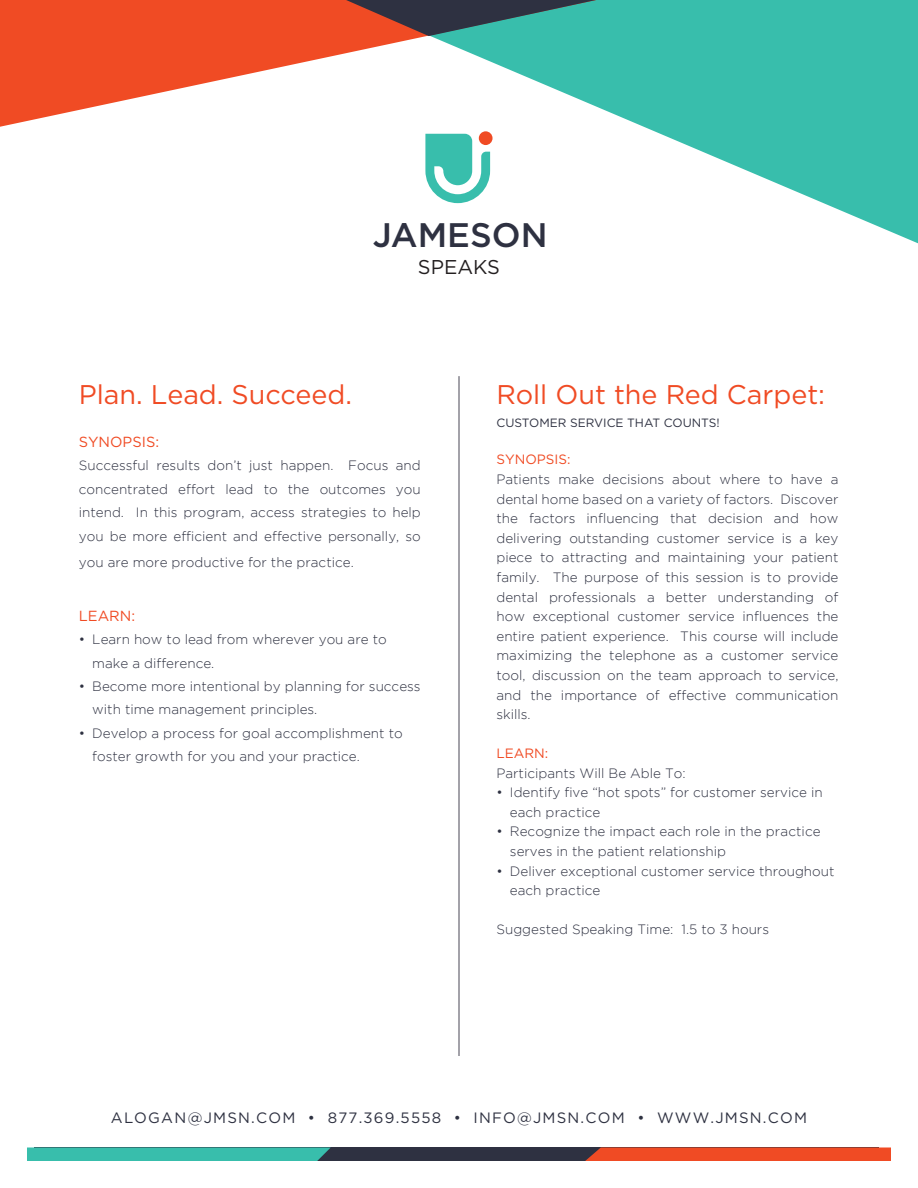
<style>
.page{position:relative;width:918px;height:1188px;background:#fff}
.page>*{position:absolute;margin:0;border:0;box-sizing:border-box;transform-origin:0 0}
.t1{font:500 34.05px "Gotham";color:#2e3141}
.t2{font:27px "Gotham";color:#f04b24}
.t3{font:19.95px "Gotham";color:#231f20}
.t4{font:15px "Gotham";letter-spacing:.08em;color:#2e3141}
.t5{font:14.7px "Gotham";color:#f04b24}
.t6{font:300 13.5px/19.6px "Gotham";color:#2e3141}
.t7{font:13.5px "Gotham";color:#f04b24}
.t8{font:12px "Gotham";color:#2e3141}
</style>
<div class="page">
<svg style="left:425px;top:0;width:493px;height:243px;fill:#38beac"></svg>
<svg style="left:0;top:0;width:596px;height:127px"></svg>
<svg style="left:425px;top:134px;width:65px;height:69px"></svg>
<div style="left:479px;top:131px;width:14px;height:14px;background:#f04b24;border-radius:7px"></div>
<div style="left:34px;top:1148px;width:844px;height:13px;background:#2e3141"></div>
<div style="left:585px;top:1148px;width:306px;height:13px;background:#f04b24"></div>
<div style="left:27px;top:1148px;width:303px;height:13px;background:#38beac"></div>
<svg style="left:346px;top:0;width:250px;height:36px;background:#52635f"></svg>
<hr style="left:459px;top:376px;width:1px;height:680px;background:#494755">
<h1 class="t1" style="left:373px;top:213px;width:176px">JAMESON</h1>
<h3 class="t3" style="left:418px;top:256px;width:84px">SPEAKS</h3>
<h2 class="t2" style="left:79px;top:379px;width:275px">Plan. Lead. Succeed.</h2>
<p class="t5" style="left:79px;top:434px;width:82px">SYNOPSIS:</p>
<p class="t6" style="left:79px;top:454px;width:344px;line-height:23.5px;text-align:justify">Successful results don’t just happen. Focus and concentrated effort lead to the outcomes you intend. In this program, access strategies to help you be more efficient and effective personally, so</p>
<p class="t6" style="left:79px;top:553px;width:277px">you are more productive for the practice.</p>
<p class="t5" style="left:79px;top:607px;width:58px">LEARN:</p>
<p class="t6" style="left:92px;top:627px;width:296px;line-height:23.5px;text-indent:-14px">• Learn how to lead from wherever you are to make a difference.</p>
<p class="t6" style="left:92px;top:674px;width:330px;line-height:23.5px;text-indent:-14px">• Become more intentional by planning for success with time management principles.</p>
<p class="t6" style="left:92px;top:721px;width:312px;line-height:23.5px;text-indent:-14px">• Develop a process for goal accomplishment to foster growth for you and your practice.</p>
<h2 class="t2" style="left:496px;top:379px;width:330px">Roll Out the Red Carpet:</h2>
<p class="t8" style="left:496px;top:416px;width:225px">CUSTOMER SERVICE THAT COUNTS!</p>
<p class="t7" style="left:496px;top:452px;width:76px">SYNOPSIS:</p>
<p class="t6" style="left:496px;top:469px;width:344px;text-align:justify">Patients make decisions about where to have a dental home based on a variety of factors. Discover the factors influencing that decision and how delivering outstanding customer service is a key piece to attracting and maintaining your patient family. The purpose of this session is to provide dental professionals a better understanding of how exceptional customer service influences the entire patient experience. This course will include maximizing the telephone as a customer service tool, discussion on the team approach to service, and the importance of effective communication skills.</p>
<p class="t7" style="left:496px;top:746px;width:53px">LEARN:</p>
<p class="t6" style="left:496px;top:763px;width:191px">Participants Will Be Able To:</p>
<p class="t6" style="left:510px;top:782px;width:314px;text-indent:-14px">• Identify five “hot spots” for customer service in each practice</p>
<p class="t6" style="left:510px;top:822px;width:312px;text-indent:-14px">• Recognize the impact each role in the practice serves in the patient relationship</p>
<p class="t6" style="left:510px;top:861px;width:326px;text-indent:-14px">• Deliver exceptional customer service throughout each practice</p>
<p class="t6" style="left:496px;top:920px;width:274px">Suggested Speaking Time: 1.5 to 3 hours</p>
<p class="t4" style="left:111px;top:1109px;width:698px">ALOGAN@JMSN.COM • 877.369.5558 • INFO@JMSN.COM • WWW.JMSN.COM</p>
</div>
